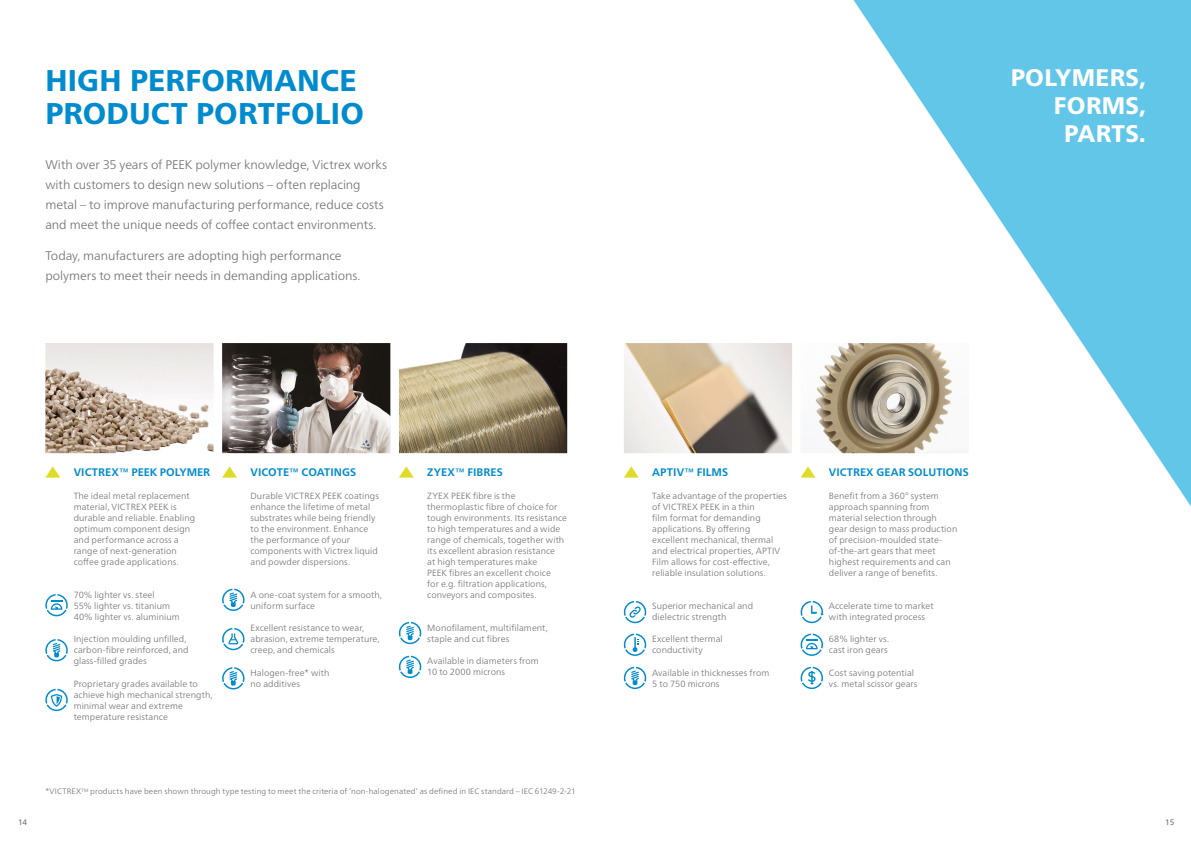
<style>
.page{position:relative;width:1191px;height:842px;background:#fff}
.page>*{position:absolute;margin:0;border:0;box-sizing:border-box;transform-origin:0 0}
.t1{font:800 30px/33px "Frutiger Neue LTW1 G";letter-spacing:.005em;color:#008bce}
.t2{font:800 24px/28px "Frutiger Neue LTW1 G";letter-spacing:.01em;color:#fff;text-align:right}
.t3{font:300 12.5px/20px "Frutiger Neue LTW1 G";letter-spacing:-.005em;color:#706f6f}
.t4{font:700 11px "Frutiger Neue LTW1 G";letter-spacing:.005em;color:#008bce}
.t5{font:300 9px/11px "Frutiger Neue LTW1 G";letter-spacing:.005em;color:#706f6f}
.t6{font:300 8px "Frutiger Neue LTW1 G";letter-spacing:.015em;color:#706f6f}
.t7{font:8px "Frutiger Neue LTW1 G";color:#706f6f}
</style>
<div class="page">
<svg style="left:853px;top:0;width:338px;height:506px;fill:#62c6e9"></svg>
<img style="left:815px;top:343px;width:154px;height:110px">
<img style="left:624px;top:343px;width:168px;height:110px">
<img style="left:45px;top:343px;width:169px;height:110px">
<img style="left:222px;top:343px;width:168px;height:110px">
<img style="left:399px;top:343px;width:168px;height:110px">
<svg style="left:800px;top:601px;width:24px;height:22px"></svg>
<svg style="left:45px;top:594px;width:23px;height:22px"></svg>
<svg style="left:45px;top:639px;width:23px;height:22px"></svg>
<svg style="left:222px;top:589px;width:22px;height:22px"></svg>
<svg style="left:222px;top:628px;width:22px;height:22px"></svg>
<svg style="left:399px;top:622px;width:22px;height:22px"></svg>
<svg style="left:399px;top:656px;width:22px;height:22px"></svg>
<svg style="left:222px;top:667px;width:22px;height:22px"></svg>
<svg style="left:624px;top:667px;width:22px;height:22px"></svg>
<svg style="left:624px;top:634px;width:22px;height:22px"></svg>
<svg style="left:624px;top:601px;width:22px;height:22px"></svg>
<svg style="left:800px;top:634px;width:23px;height:22px"></svg>
<svg style="left:800px;top:667px;width:23px;height:22px"></svg>
<svg style="left:45px;top:466px;width:15px;height:12px"></svg>
<svg style="left:624px;top:466px;width:15px;height:12px"></svg>
<svg style="left:800px;top:466px;width:15px;height:12px"></svg>
<svg style="left:222px;top:466px;width:15px;height:12px"></svg>
<svg style="left:399px;top:466px;width:15px;height:12px"></svg>
<svg style="left:45px;top:689px;width:23px;height:22px"></svg>
<h1 class="t1" style="left:45px;top:62px;width:320px">HIGH PERFORMANCE<br>PRODUCT PORTFOLIO</h1>
<h2 class="t2" style="left:1010px;top:62px;width:136px">POLYMERS,<br>FORMS,<br>PARTS.</h2>
<h3 class="t3" style="left:45px;top:154px;width:343px">With over 35 years of PEEK polymer knowledge, Victrex works with customers to design new solutions – often replacing metal – to improve manufacturing performance, reduce costs and meet the unique needs of coffee contact environments.</h3>
<h3 class="t3" style="left:45px;top:245px;width:317px">Today, manufacturers are adopting high performance polymers to meet their needs in demanding applications.</h3>
<p class="t4" style="left:74px;top:465px;width:138px">VICTREX™ PEEK POLYMER</p>
<p class="t5" style="left:74px;top:489px;width:123px">The ideal metal replacement material, VICTREX PEEK is durable and reliable. Enabling optimum component design and performance across a range of next-generation coffee grade applications.</p>
<p class="t5" style="left:74px;top:589px;width:107px">70% lighter vs. steel<br>55% lighter vs. titanium<br>40% lighter vs. aluminium</p>
<p class="t5" style="left:74px;top:633px;width:116px">Injection moulding unfilled, carbon-fibre reinforced, and glass-filled grades</p>
<p class="t5" style="left:74px;top:677px;width:140px">Proprietary grades available to achieve high mechanical strength, minimal wear and extreme temperature resistance</p>
<p class="t4" style="left:250px;top:465px;width:107px">VICOTE™ COATINGS</p>
<p class="t5" style="left:250px;top:489px;width:130px">Durable VICTREX PEEK coatings enhance the lifetime of metal substrates while being friendly to the environment. Enhance the performance of your components with Victrex liquid and powder dispersions.</p>
<p class="t5" style="left:250px;top:589px;width:133px">A one-coat system for a smooth, uniform surface</p>
<p class="t5" style="left:250px;top:622px;width:130px">Excellent resistance to wear, abrasion, extreme temperature, creep, and chemicals</p>
<p class="t5" style="left:250px;top:666px;width:80px">Halogen-free* with no additives</p>
<p class="t4" style="left:427px;top:465px;width:77px">ZYEX™ FIBRES</p>
<p class="t5" style="left:427px;top:489px;width:141px">ZYEX PEEK fibre is the thermoplastic fibre of choice for tough environments. Its resistance to high temperatures and a wide range of chemicals, together with its excellent abrasion resistance<br>at high temperatures make<br>PEEK fibres an excellent choice<br>for e.g. filtration applications, conveyors and composites.</p>
<p class="t5" style="left:427px;top:622px;width:122px">Monofilament, multifilament, staple and cut fibres</p>
<p class="t5" style="left:427px;top:655px;width:113px">Available in diameters from<br>10 to 2000 microns</p>
<p class="t6" style="left:45px;top:786px;width:532px">*VICTREX<sup>TM</sup> products have been shown through type testing to meet the criteria of ‘non-halogenated’ as defined in IEC standard – IEC 61249-2-21</p>
<p class="t4" style="left:652px;top:465px;width:78px">APTIV™ FILMS</p>
<p class="t5" style="left:652px;top:489px;width:136px">Take advantage of the properties of VICTREX PEEK in a thin<br>film format for demanding applications. By offering excellent mechanical, thermal and electrical properties, APTIV<br>Film allows for cost-effective, reliable insulation solutions.</p>
<p class="t5" style="left:652px;top:600px;width:102px">Superior mechanical and dielectric strength</p>
<p class="t5" style="left:652px;top:633px;width:72px">Excellent thermal conductivity</p>
<p class="t5" style="left:652px;top:666px;width:119px">Available in thicknesses from<br>5 to 750 microns</p>
<p class="t4" style="left:829px;top:465px;width:141px">VICTREX GEAR SOLUTIONS</p>
<p class="t5" style="left:829px;top:489px;width:130px">Benefit from a 360° system approach spanning from material selection through gear design to mass production of precision-moulded state&shy;of-the-art gears that meet highest requirements and can deliver a range of benefits.</p>
<p class="t5" style="left:829px;top:600px;width:106px">Accelerate time to market with integrated process</p>
<p class="t5" style="left:829px;top:633px;width:62px">68% lighter vs. cast iron gears</p>
<p class="t5" style="left:829px;top:666px;width:90px">Cost saving potential vs. metal scissor gears</p>
<p class="t7" style="left:18px;top:816px;width:11px">14</p>
<p class="t7" style="left:1165px;top:816px;width:11px">15</p>
</div>
